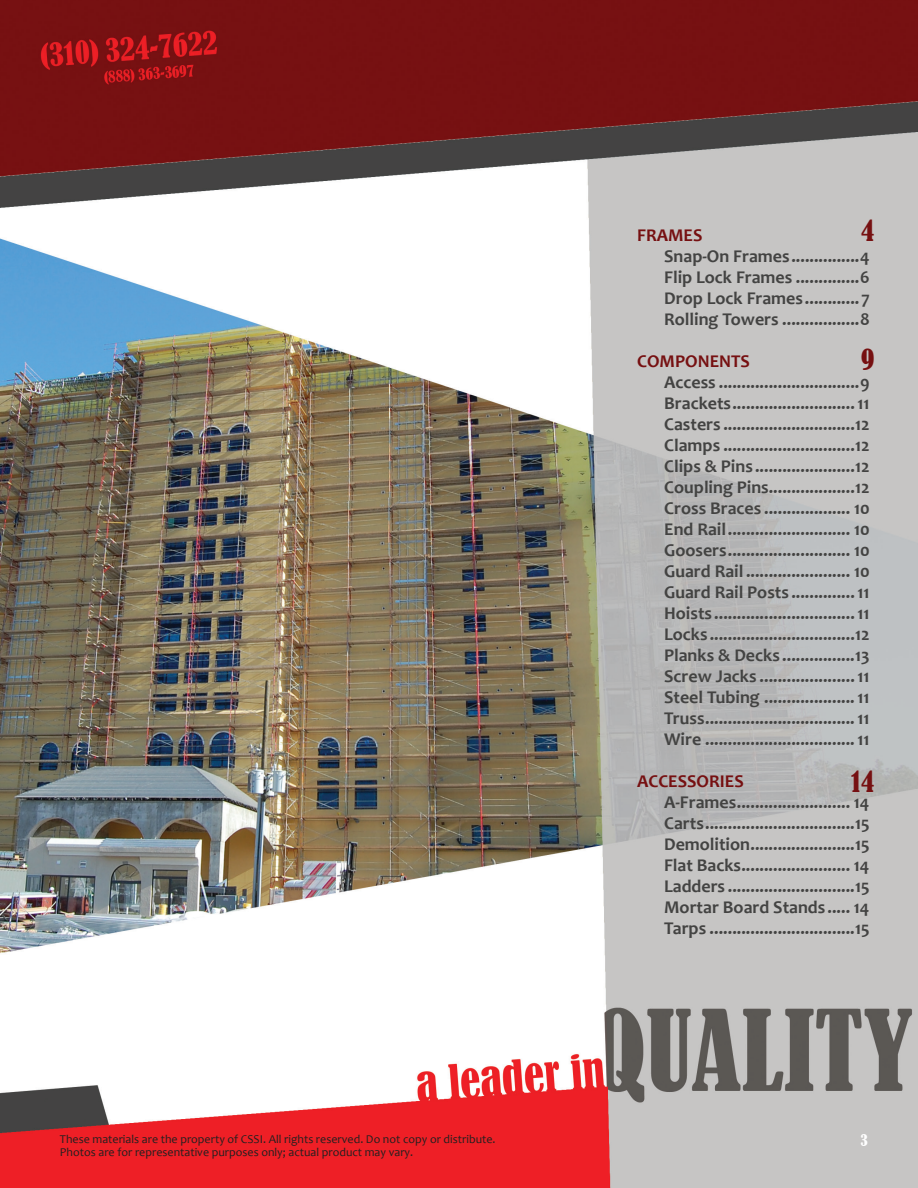
<style>
.page{position:relative;width:918px;height:1188px;background:#fff}
.page>*{position:absolute;margin:0;border:0;box-sizing:border-box;transform-origin:0 0}
.t1{font:condensed 27px "Bernard";color:#761011}
.t2{font:700 18px/21px "Candara";color:#434342;text-align:justify}
.t3{font:700 18px "Candara";color:#761011}
.t4{font:condensed 15px "Bernard";color:#fff}
.t5{font:12px/13.5px "Candara";color:#231f20}
</style>
<div class="page">
<img style="left:0;top:0;width:918px;height:1188px">
<p class="t5" style="left:60px;top:1132px;width:437px">These materials are the property of CSSI. All rights reserved. Do not copy or distribute.<br>Photos are for representative purposes only; actual product may vary.</p>
<h1 class="t1" style="left:861px;top:215px;width:15px">4</h1>
<p class="t3" style="left:637px;top:223px;width:67px">FRAMES</p>
<p class="t2" style="left:664px;top:245px;width:207px">Snap-On Frames...............4<br>Flip Lock Frames ..............6<br>Drop Lock Frames ............7<br>Rolling Towers .................8</p>
<p class="t3" style="left:637px;top:349px;width:114px">COMPONENTS</p>
<p class="t2" style="left:664px;top:371px;width:207px">Access ...............................9<br>Brackets...........................11<br>Casters .............................12<br>Clamps .............................12<br>Clips &amp; Pins ......................12<br>Coupling Pins...................12<br>Cross Braces ................... 10<br>End Rail........................... 10<br>Goosers........................... 10<br>Guard Rail ....................... 10<br>Guard Rail Posts ..............11<br>Hoists ...............................11<br>Locks ................................12<br>Planks &amp; Decks ................13<br>Screw Jacks .....................11<br>Steel Tubing ....................11<br>Truss.................................11<br>Wire .................................11</p>
<p class="t3" style="left:637px;top:770px;width:108px">ACCESSORIES</p>
<p class="t2" style="left:664px;top:791px;width:207px">A-Frames......................... 14<br>Carts.................................15<br>Demolition.......................15<br>Flat Backs........................ 14<br>Ladders ............................15<br>Mortar Board Stands ..... 14<br>Tarps ................................15</p>
<h1 class="t1" style="left:861px;top:344px;width:15px">9</h1>
<h1 class="t1" style="left:851px;top:766px;width:25px">14</h1>
<p class="t4" style="left:861px;top:1132px;width:9px">3</p>
</div>
